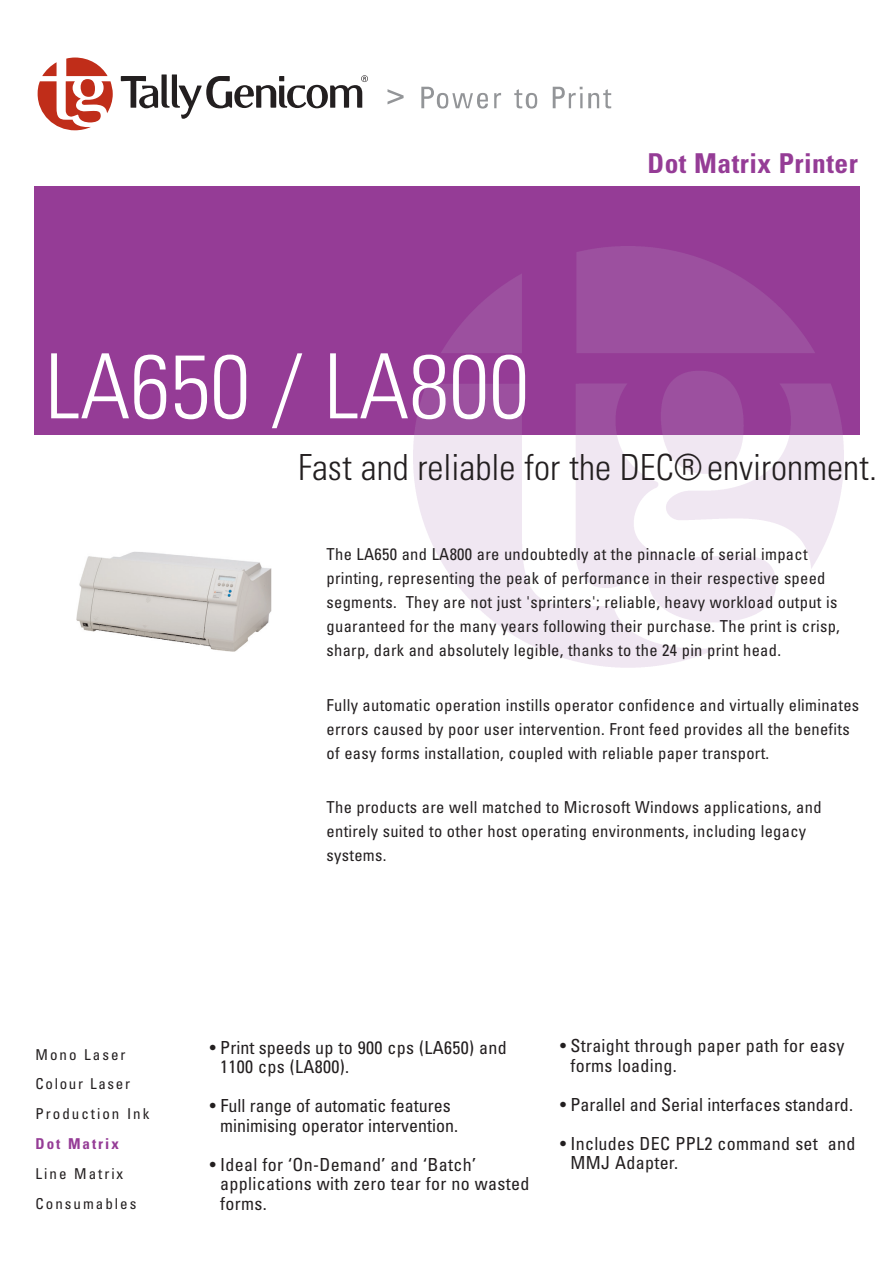
<style>
.page{position:relative;width:893px;height:1263px;background:#fff}
.page>*{position:absolute;margin:0;border:0;box-sizing:border-box;transform-origin:0 0}
.t1{font:300 condensed 90px "Univers";color:#fff}
.t2{font:300 condensed 36px "Univers";color:#231f20}
.t3{font:700 condensed 27.3px "Univers";letter-spacing:.02em;color:#953c96}
.t4{font:condensed 18px/19.5px "Univers";letter-spacing:.02em;color:#231f20}
.t5{font:condensed 18px/19.5px "Univers";color:#231f20;text-align:center}
.t6{font:condensed 16.5px/24px "Univers";letter-spacing:.02em;color:#231f20}
.t7{font:condensed 15px/30.2px "Univers";letter-spacing:.135em;color:#231f20}
.t8{font:condensed 15px/28.7px "Univers";letter-spacing:.11em;color:#231f20}
.t9{font:700 condensed 15px "Univers";letter-spacing:.135em;color:#953c96}
</style>
<div class="page">
<div style="left:34px;top:186px;width:825px;height:248px;background:#953c96"></div>
<img style="left:413px;top:247px;width:430px;height:420px">
<svg style="left:38px;top:58px;width:75px;height:72px"></svg>
<svg style="left:121px;top:74px;width:247px;height:45px"></svg>
<svg style="left:421px;top:87px;width:67px;height:22px"></svg>
<svg style="left:494px;top:93px;width:7px;height:15px"></svg>
<svg style="left:514px;top:89px;width:23px;height:20px"></svg>
<svg style="left:552px;top:87px;width:30px;height:21px"></svg>
<svg style="left:588px;top:89px;width:23px;height:19px"></svg>
<svg style="left:387px;top:89px;width:16px;height:15px"></svg>
<img style="left:77px;top:553px;width:193px;height:97px">
<div style="left:75px;top:551px;width:197px;height:101px;border:1px solid #fff"></div>
<h1 class="t1" style="left:45px;top:353px;width:485px">LA650 / LA800</h1>
<h3 class="t3" style="left:647px;top:153px;width:212px">Dot Matrix Printer</h3>
<h2 class="t2" style="left:298px;top:454px;width:580px">Fast and reliable for the DEC® environment.</h2>
<p class="t6" style="left:326px;top:544px;width:515px">The LA650 and LA800 are undoubtedly at the pinnacle of serial impact printing, representing the peak of performance in their respective speed segments. They are not just 'sprinters'; reliable, heavy workload output is guaranteed for the many years following their purchase. The print is crisp, sharp, dark and absolutely legible, thanks to the 24 pin print head.</p>
<p class="t6" style="left:326px;top:694px;width:534px">Fully automatic operation instills operator confidence and virtually eliminates errors caused by poor user intervention. Front feed provides all the benefits of easy forms installation, coupled with reliable paper transport.</p>
<p class="t6" style="left:326px;top:797px;width:496px">The products are well matched to Microsoft Windows applications, and entirely suited to other host operating environments, including legacy systems.</p>
<p class="t8" style="left:36px;top:1042px;width:96px">Mono Laser<br>Colour Laser</p>
<p class="t7" style="left:36px;top:1100px;width:115px">Production Ink</p>
<p class="t9" style="left:36px;top:1138px;width:85px">Dot Matrix</p>
<p class="t7" style="left:36px;top:1160px;width:102px">Line Matrix<br>Consumables</p>
<p class="t4" style="left:220px;top:1039px;width:288px;text-indent:-10px">• Print speeds up to 900 cps (LA650) and<br>1100 cps (LA800).</p>
<p class="t5" style="left:210px;top:1098px;width:249px">• Full range of automatic features minimising operator intervention.</p>
<p class="t4" style="left:220px;top:1156px;width:311px;text-indent:-10px">• Ideal for ‘On-Demand’ and ‘Batch’ applications with zero tear for no wasted forms.</p>
<p class="t4" style="left:570px;top:1038px;width:276px;text-indent:-10px">• Straight through paper path for easy forms loading.</p>
<p class="t5" style="left:560px;top:1096px;width:294px">• Parallel and Serial interfaces standard.</p>
<p class="t4" style="left:570px;top:1135px;width:286px;text-indent:-10px">• Includes DEC PPL2 command set and<br>MMJ Adapter.</p>
</div>
